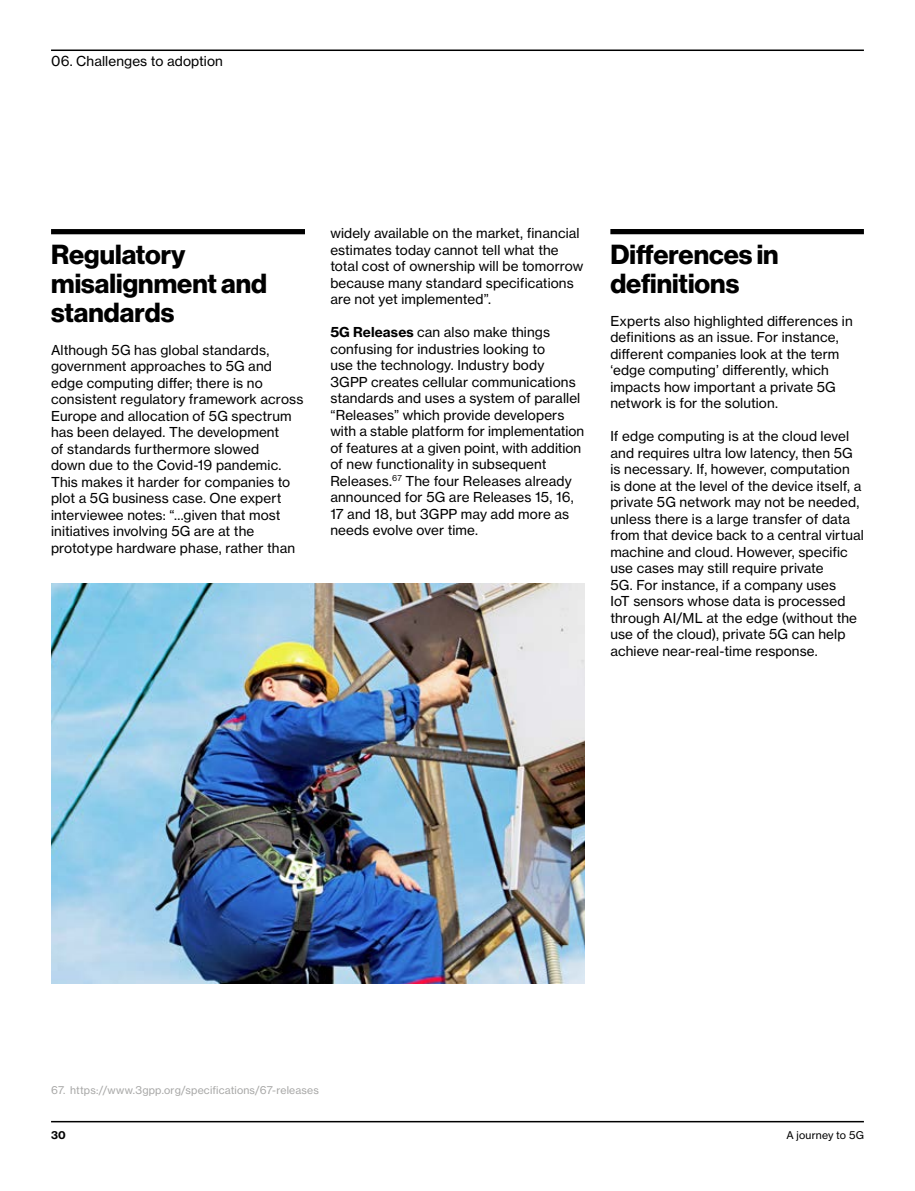
<style>
.page{position:relative;width:915px;height:1191px;background:#fff}
.page>*{position:absolute;margin:0;border:0;box-sizing:border-box;transform-origin:0 0}
.t1{font:700 27px/28.8px "Verizon NHGDS";color:#000}
.t2{font:13.5px/16.5px "Verizon NHGTX";letter-spacing:.01em;color:#000}
.t3{font:10.5px "Verizon NHGTX";letter-spacing:.02em;color:#a8a8a7}
.t4{font:10.5px "Verizon NHGTX";letter-spacing:.015em;color:#000}
.t5{font:700 10.5px "Verizon NHGTX";color:#000}
.s1{font-weight:700}
</style>
<div class="page">
<div style="left:51px;top:229px;width:254px;height:5px;background:#000"></div>
<div style="left:610px;top:229px;width:253px;height:5px;background:#000"></div>
<img style="left:51px;top:583px;width:533px;height:400px">
<hr style="left:51px;top:1121px;width:812px;height:1px;background:#000">
<hr style="left:51px;top:50px;width:812px;height:1px;background:#000">
<p class="t2" style="left:51px;top:53px;width:173px">06. Challenges to adoption</p>
<h1 class="t1" style="left:51px;top:240px;width:217px">Regulatory misalignment and standards</h1>
<p class="t2" style="left:51px;top:341px;width:254px">Although 5G has global standards, government approaches to 5G and edge computing differ; there is no consistent regulatory framework across Europe and allocation of 5G spectrum has been delayed. The development<br>of standards furthermore slowed<br>down due to the Covid-19 pandemic.<br>This makes it harder for companies to plot a 5G business case. One expert interviewee notes: “...given that most initiatives involving 5G are at the prototype hardware phase, rather than</p>
<p class="t2" style="left:330px;top:225px;width:254px">widely available on the market, financial estimates today cannot tell what the total cost of ownership will be tomorrow because many standard specifications are not yet implemented”.</p>
<p class="t2" style="left:330px;top:324px;width:255px"><span class="s1">5G Releases</span> can also make things confusing for industries looking to<br>use the technology. Industry body 3GPP creates cellular communications standards and uses a system of parallel “Releases” which provide developers with a stable platform for implementation of features at a given point, with addition of new functionality in subsequent Releases.<sup>67</sup> The four Releases already announced for 5G are Releases 15, 16, 17 and 18, but 3GPP may add more as needs evolve over time.</p>
<h1 class="t1" style="left:610px;top:240px;width:170px">Differences in definitions</h1>
<p class="t2" style="left:610px;top:312px;width:244px">Experts also highlighted differences in definitions as an issue. For instance, different companies look at the term ‘edge computing’ differently, which impacts how important a private 5G network is for the solution.</p>
<p class="t2" style="left:610px;top:428px;width:255px">If edge computing is at the cloud level and requires ultra low latency, then 5G is necessary. If, however, computation<br>is done at the level of the device itself, a private 5G network may not be needed, unless there is a large transfer of data from that device back to a central virtual machine and cloud. However, specific use cases may still require private<br>5G. For instance, if a company uses<br>IoT sensors whose data is processed through AI/ML at the edge (without the use of the cloud), private 5G can help achieve near-real-time response.</p>
<p class="t3" style="left:51px;top:1083px;width:269px">67. https://www.3gpp.org/specifications/67-releases</p>
<p class="t5" style="left:51px;top:1128px;width:16px">30</p>
<p class="t4" style="left:786px;top:1128px;width:79px">A journey to 5G</p>
</div>
